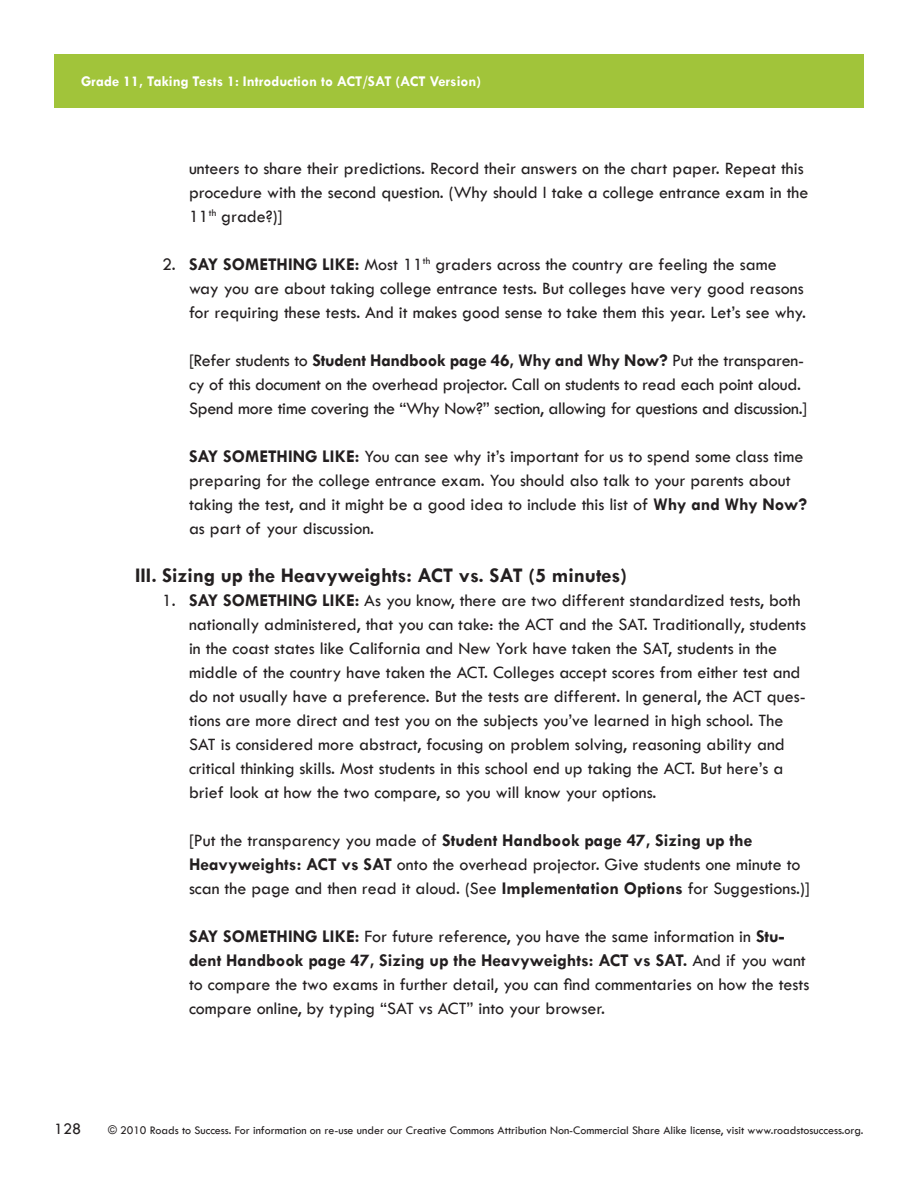
<style>
.page{position:relative;width:918px;height:1188px;background:#fff}
.page>*{position:absolute;margin:0;border:0;box-sizing:border-box;transform-origin:0 0}
.A_NumberListRoman{font:700 21px "Tw Cen";color:#231f20}
.A_Text{font:18px/24px "Tw Cen";color:#231f20}
.A_NumberList1{font:18px/24px "Tw Cen";color:#231f20}
.A_NumberList2{font:18px/24px "Tw Cen";color:#231f20}
.Lesson_Front_Page_Te{font:16.5px "Tw Cen";color:#231f20}
.t1{font:700 15px "Tw Cen";color:#fff}
.t2{font:12px "Tw Cen";color:#231f20}
.s1{font-weight:700}
</style>
<div class="page">
<div style="left:54px;top:54px;width:810px;height:54px;background:#a1c43a"></div>
<p class="t1" style="left:81px;top:72px;width:402px">Grade 11, Taking Tests 1: Introduction to ACT/SAT (ACT Version)</p>
<p class="A_NumberList1" style="left:189px;top:157px;width:621px">unteers to share their predictions. Record their answers on the chart paper. Repeat this procedure with the second question. (Why should I take a college entrance exam in the<br>11<sup>th</sup> grade?)]</p>
<p class="A_NumberList2" style="left:189px;top:253px;width:619px;text-indent:-27px">2. <span class="s1">SAY SOMETHING LIKE:</span> Most 11<sup>th</sup> graders across the country are feeling the same way you are about taking college entrance tests. But colleges have very good reasons for requiring these tests. And it makes good sense to take them this year. Let’s see why.</p>
<p class="A_Text" style="left:189px;top:349px;width:620px">[Refer students to <span class="s1">Student Handbook page 46, Why and Why Now?</span> Put the transparen&shy;cy of this document on the overhead projector. Call on students to read each point aloud.<br>Spend more time covering the “Why Now?” section, allowing for questions and discussion.]</p>
<p class="A_Text" style="left:189px;top:445px;width:619px"><span class="s1">SAY SOMETHING LIKE:</span> You can see why it’s important for us to spend some class time preparing for the college entrance exam. You should also talk to your parents about taking the test, and it might be a good idea to include this list of <span class="s1">Why and Why Now? </span>as part of your discussion.</p>
<p class="A_NumberListRoman" style="left:135px;top:563px;width:494px">III. Sizing up the Heavyweights: ACT vs. SAT (5 minutes)</p>
<p class="A_NumberList1" style="left:189px;top:589px;width:619px;text-indent:-27px">1. <span class="s1">SAY SOMETHING LIKE:</span> As you know, there are two different standardized tests, both nationally administered, that you can take: the ACT and the SAT. Traditionally, students in the coast states like California and New York have taken the SAT, students in the middle of the country have taken the ACT. Colleges accept scores from either test and do not usually have a preference. But the tests are different. In general, the ACT ques&shy;tions are more direct and test you on the subjects you’ve learned in high school. The SAT is considered more abstract, focusing on problem solving, reasoning ability and critical thinking skills. Most students in this school end up taking the ACT. But here’s a brief look at how the two compare, so you will know your options.</p>
<p class="A_Text" style="left:189px;top:829px;width:622px">[Put the transparency you made of <span class="s1">Student Handbook page 47, Sizing up the<br>Heavyweights: ACT vs SAT</span> onto the overhead projector. Give students one minute to scan the page and then read it aloud. (See <span class="s1">Implementation Options</span> for Suggestions.)]</p>
<p class="A_Text" style="left:189px;top:925px;width:622px"><span class="s1">SAY SOMETHING LIKE:</span> For future reference, you have the same information in <span class="s1">Stu&shy;dent Handbook page 47, Sizing up the Heavyweights: ACT vs SAT.</span> And if you want to compare the two exams in further detail, you can find commentaries on how the tests compare online, by typing “SAT vs ACT” into your browser.</p>
<p class="Lesson_Front_Page_Te" style="left:54px;top:1119px;width:29px">128</p>
<p class="t2" style="left:108px;top:1123px;width:757px">© 2010 Roads to Success. For information on re-use under our Creative Commons Attribution Non-Commercial Share Alike license, visit www.roadstosuccess.org.</p>
</div>
